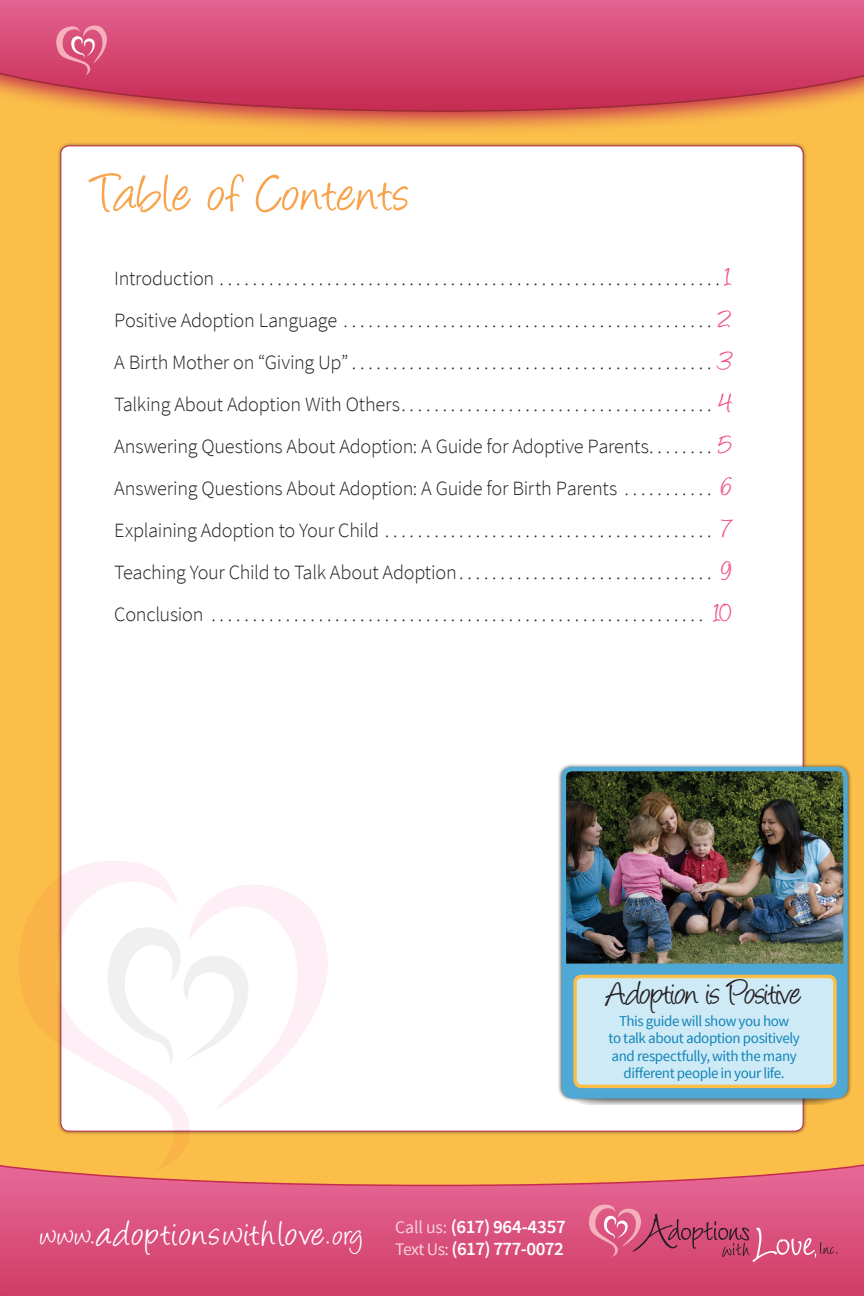
<style>
.page{position:relative;width:864px;height:1296px;background:#fff}
.page>*{position:absolute;margin:0;border:0;box-sizing:border-box;transform-origin:0 0}
.t1{font:60px "Angelina";letter-spacing:.01em;color:#f9a44d}
.t2{font:40.2px "Angelina";letter-spacing:.035em;color:#fff}
.t3{font:37.5px "Angelina";letter-spacing:-.03em;color:#231f20}
.t4{font:300 20.25px/42px "Source Sans Pro";letter-spacing:-.015em;color:#231f20;text-align:justify}
.t5{font:600 19.05px "Source Sans Pro";letter-spacing:-.03em;color:#fff}
.t6{font:15px/17.2px "Source Sans Pro";letter-spacing:-.025em;color:#1085b6;text-align:center}
.s1{font-family:"Angelina";font-weight:400;font-size:30px;color:#ef4e8b}
.s2{font-size:33.9px}
.s3{font-weight:400;font-size:17.7px;color:#f8d2e0}
</style>
<div class="page">
<div style="left:0;top:60px;width:864px;height:1141px;background:#fbbf49"></div>
<div style="left:61px;top:146px;width:742px;height:985px;background:#fff;border-radius:8px"></div>
<svg style="left:563px;top:991px;width:284px;height:114px"></svg>
<div style="left:558px;top:763px;width:294px;height:338px;background:#231f20;opacity:.75"></div>
<img style="left:567px;top:772px;width:276px;height:190px">
<div style="left:562px;top:767px;width:286px;height:331px;border:4px solid #50a8d4;border-radius:8px"></div>
<svg style="left:562px;top:962px;width:286px;height:138px;background:#55a3c7"></svg>
<div style="left:575px;top:976px;width:260px;height:110px;background:#cfeaf7;border-radius:6px"></div>
<div style="left:573px;top:975px;width:264px;height:113px;border:3px solid #fbbf49;border-radius:6px"></div>
<svg style="left:116px;top:112px;width:646px;height:18px"></svg>
<svg style="left:0;top:0;width:864px;height:112px;background:#d64e6f"></svg>
<svg style="left:0;top:1164px;width:864px;height:132px;background:#dd5c75"></svg>
<svg style="left:589px;top:1205px;width:248px;height:57px;background:#d45880"></svg>
<svg style="left:55px;top:25px;width:59px;height:51px;background:#dc6185"></svg>
<svg style="left:191px;top:885px;width:170px;height:249px"></svg>
<svg style="left:11px;top:857px;width:180px;height:314px"></svg>
<h1 class="t1" style="left:92px;top:168px;width:319px">Table of Contents</h1>
<p class="t4" style="left:114px;top:257px;width:620px">Introduction . . . . . . . . . . . . . . . . . . . . . . . . . . . . . . . . . . . . . . . . . . . . . . . . . . . . . . . . . . . . <span class="s1">1<br></span>Positive Adoption Language . . . . . . . . . . . . . . . . . . . . . . . . . . . . . . . . . . . . . . . . . . . . . <span class="s1">2<br></span>A Birth Mother on “Giving Up” . . . . . . . . . . . . . . . . . . . . . . . . . . . . . . . . . . . . . . . . . . . . <span class="s1">3<br></span>Talking About Adoption With Others . . . . . . . . . . . . . . . . . . . . . . . . . . . . . . . . . . . . . . <span class="s1">4<br></span>Answering Questions About Adoption: A Guide for Adoptive Parents . . . . . . . <span class="s1">5<br></span>Answering Questions About Adoption: A Guide for Birth Parents . . . . . . . . . . <span class="s1">6<br></span>Explaining Adoption to Your Child . . . . . . . . . . . . . . . . . . . . . . . . . . . . . . . . . . . . . . . <span class="s1">7<br></span>Teaching Your Child to Talk About Adoption . . . . . . . . . . . . . . . . . . . . . . . . . . . . . . <span class="s1">9<br></span>Conclusion . . . . . . . . . . . . . . . . . . . . . . . . . . . . . . . . . . . . . . . . . . . . . . . . . . . . . . . . . . . . <span class="s1">10</span></p>
<h3 class="t3" style="left:607px;top:978px;width:197px">Adoption is Positive</h3>
<p class="t6" style="left:608px;top:1013px;width:193px">This guide will show you how<br>to talk about adoption positively and respectfully, with the many different people in your life.</p>
<h2 class="t2" style="left:41px;top:1217px;width:527px"><span class="s2">www.</span>adoptionswithlove<span class="s2">.org</span> <sup>Call</sup> <sup>us:</sup> <sup>(617)</sup> <sup>964-4357</sup></h2>
<p class="t5" style="left:395px;top:1237px;width:170px"><span class="s3">Text Us:</span> (617) 777-0072</p>
</div>
